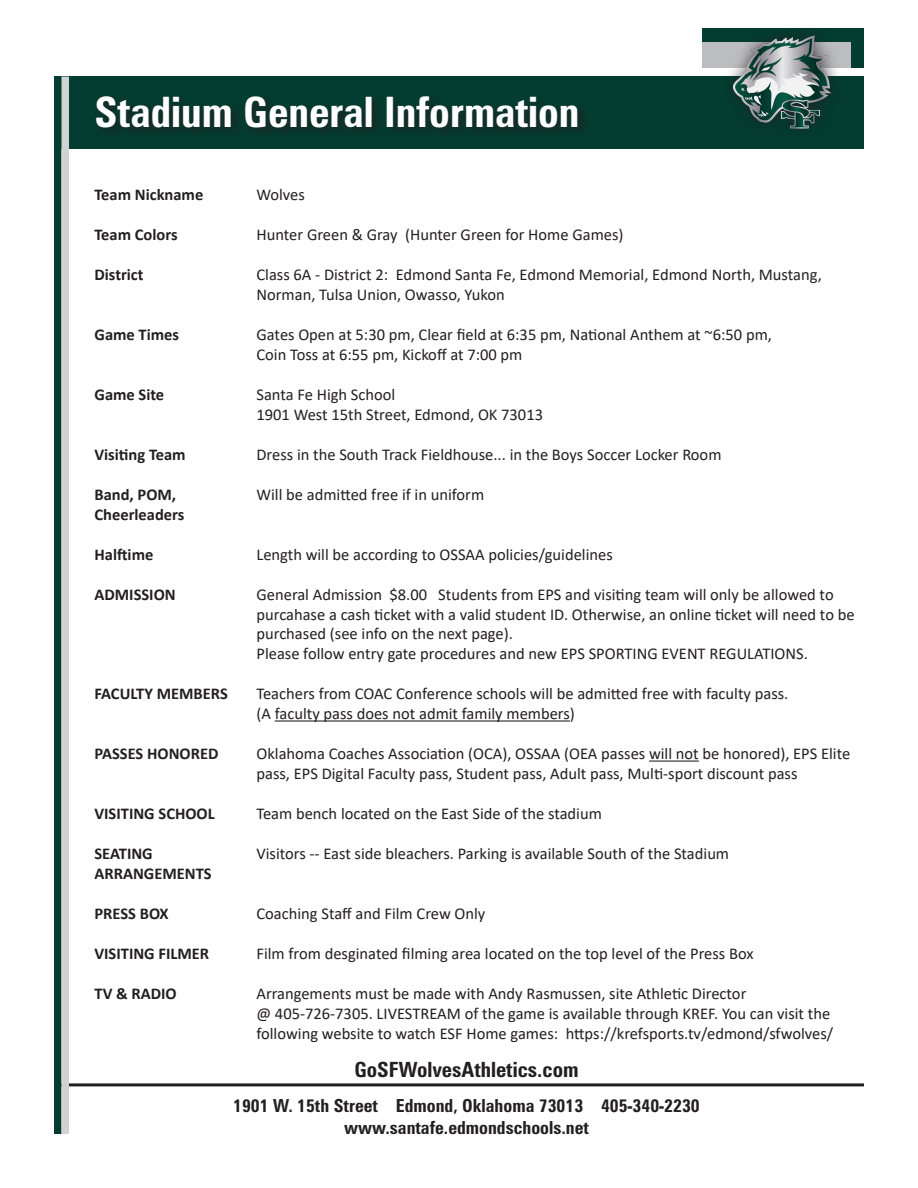
<style>
.page{position:relative;width:918px;height:1188px;background:#fff}
.page>*{position:absolute;margin:0;border:0;box-sizing:border-box;transform-origin:0 0}
.t1{font:700 condensed 42px "Zurich BT";color:#fff}
.t2{font:700 condensed 21px "Zurich BT";color:#231f20}
.t3{font:700 condensed 18px/21.6px "Zurich BT";color:#231f20;text-align:center}
.t4{font:16.5px/19.8px "Calibri";color:#231f20}
.t5{font:700 16.5px "Calibri";color:#231f20}
</style>
<div class="page">
<div style="left:55px;top:77px;width:809px;height:72px;background:#033c30"></div>
<hr style="left:58px;top:1083px;width:806px;height:3px;background:#231f20">
<div style="left:54px;top:77px;width:8px;height:1057px;background:#033c30"></div>
<div style="left:62px;top:77px;width:7px;height:1057px;background:#d1d2d4"></div>
<div style="left:702px;top:28px;width:161px;height:40px;background:#033c30"></div>
<div style="left:702px;top:42px;width:148px;height:26px;background:#bcbdc0"></div>
<div style="left:719px;top:22px;width:126px;height:121px;background:#231f20;opacity:.75"></div>
<img style="left:730px;top:30px;width:118px;height:102px">
<hr style="left:275px;top:720px;width:295px;height:2px;background:#231f20">
<hr style="left:649px;top:761px;width:50px;height:1px;background:#231f20">
<div style="left:93px;top:93px;width:498px;height:47px;background:#09362c"></div>
<p class="t1" style="left:94px;top:86px;width:487px">Stadium General Information</p>
<p class="t5" style="left:94px;top:183px;width:110px">Team Nickname</p>
<p class="t4" style="left:257px;top:185px;width:50px">Wolves</p>
<p class="t5" style="left:94px;top:223px;width:85px">Team Colors</p>
<p class="t4" style="left:257px;top:225px;width:369px">Hunter Green &amp; Gray (Hunter Green for Home Games)</p>
<p class="t5" style="left:94px;top:263px;width:51px">District</p>
<p class="t4" style="left:256px;top:265px;width:567px">Class 6A - District 2: Edmond Santa Fe, Edmond Memorial, Edmond North, Mustang,<br>Norman, Tulsa Union, Owasso, Yukon</p>
<p class="t5" style="left:94px;top:323px;width:86px">Game Times</p>
<p class="t4" style="left:256px;top:324px;width:517px">Gates Open at 5:30 pm, Clear field at 6:35 pm, National Anthem at ~6:50 pm,<br>Coin Toss at 6:55 pm, Kickoff at 7:00 pm</p>
<p class="t5" style="left:94px;top:383px;width:71px">Game Site</p>
<p class="t4" style="left:256px;top:384px;width:288px">Santa Fe High School<br>1901 West 15th Street, Edmond, OK 73013</p>
<p class="t5" style="left:94px;top:443px;width:93px">Visiting Team</p>
<p class="t4" style="left:256px;top:444px;width:467px">Dress in the South Track Fieldhouse... in the Boys Soccer Locker Room</p>
<p class="t5" style="left:94px;top:483px;width:83px">Band, POM,</p>
<p class="t4" style="left:257px;top:484px;width:229px">Will be admitted free if in uniform</p>
<p class="t5" style="left:94px;top:503px;width:91px">Cheerleaders</p>
<p class="t5" style="left:94px;top:543px;width:60px">Halftime</p>
<p class="t4" style="left:257px;top:544px;width:358px">Length will be according to OSSAA policies/guidelines</p>
<p class="t5" style="left:94px;top:583px;width:83px">ADMISSION</p>
<p class="t4" style="left:256px;top:584px;width:600px">General Admission $8.00 Students from EPS and visiting team will only be allowed to purcahase a cash ticket with a valid student ID. Otherwise, an online ticket will need to be purchased (see info on the next page).<br>Please follow entry gate procedures and new EPS SPORTING EVENT REGULATIONS.</p>
<p class="t5" style="left:94px;top:682px;width:135px">FACULTY MEMBERS</p>
<p class="t4" style="left:256px;top:684px;width:533px">Teachers from COAC Conference schools will be admitted free with faculty pass. (A faculty pass does not admit family members)</p>
<p class="t5" style="left:94px;top:742px;width:126px">PASSES HONORED</p>
<p class="t4" style="left:256px;top:743px;width:595px">Oklahoma Coaches Association (OCA), OSSAA (OEA passes will not be honored), EPS Elite pass, EPS Digital Faculty pass, Student pass, Adult pass, Multi-sport discount pass</p>
<p class="t5" style="left:94px;top:802px;width:122px">VISITING SCHOOL</p>
<p class="t4" style="left:256px;top:803px;width:347px">Team bench located on the East Side of the stadium</p>
<p class="t5" style="left:94px;top:842px;width:60px">SEATING</p>
<p class="t4" style="left:256px;top:843px;width:474px">Visitors -- East side bleachers. Parking is available South of the Stadium</p>
<p class="t5" style="left:94px;top:862px;width:119px">ARRANGEMENTS</p>
<p class="t5" style="left:94px;top:902px;width:76px">PRESS BOX</p>
<p class="t4" style="left:256px;top:903px;width:230px">Coaching Staff and Film Crew Only</p>
<p class="t5" style="left:94px;top:942px;width:116px">VISITING FILMER</p>
<p class="t4" style="left:256px;top:943px;width:499px">Film from desginated filming area located on the top level of the Press Box</p>
<p class="t5" style="left:94px;top:982px;width:84px">TV &amp; RADIO</p>
<p class="t4" style="left:256px;top:983px;width:578px">Arrangements must be made with Andy Rasmussen, site Athletic Director<br>@ 405-726-7305. LIVESTREAM of the game is available through KREF. You can visit the following website to watch ESF Home games: https://krefsports.tv/edmond/sfwolves/</p>
<p class="t2" style="left:354px;top:1056px;width:226px">GoSFWolvesAthletics.com</p>
<p class="t3" style="left:233px;top:1095px;width:468px">1901 W. 15th Street Edmond, Oklahoma 73013 405-340-2230 www.santafe.edmondschools.net</p>
</div>
